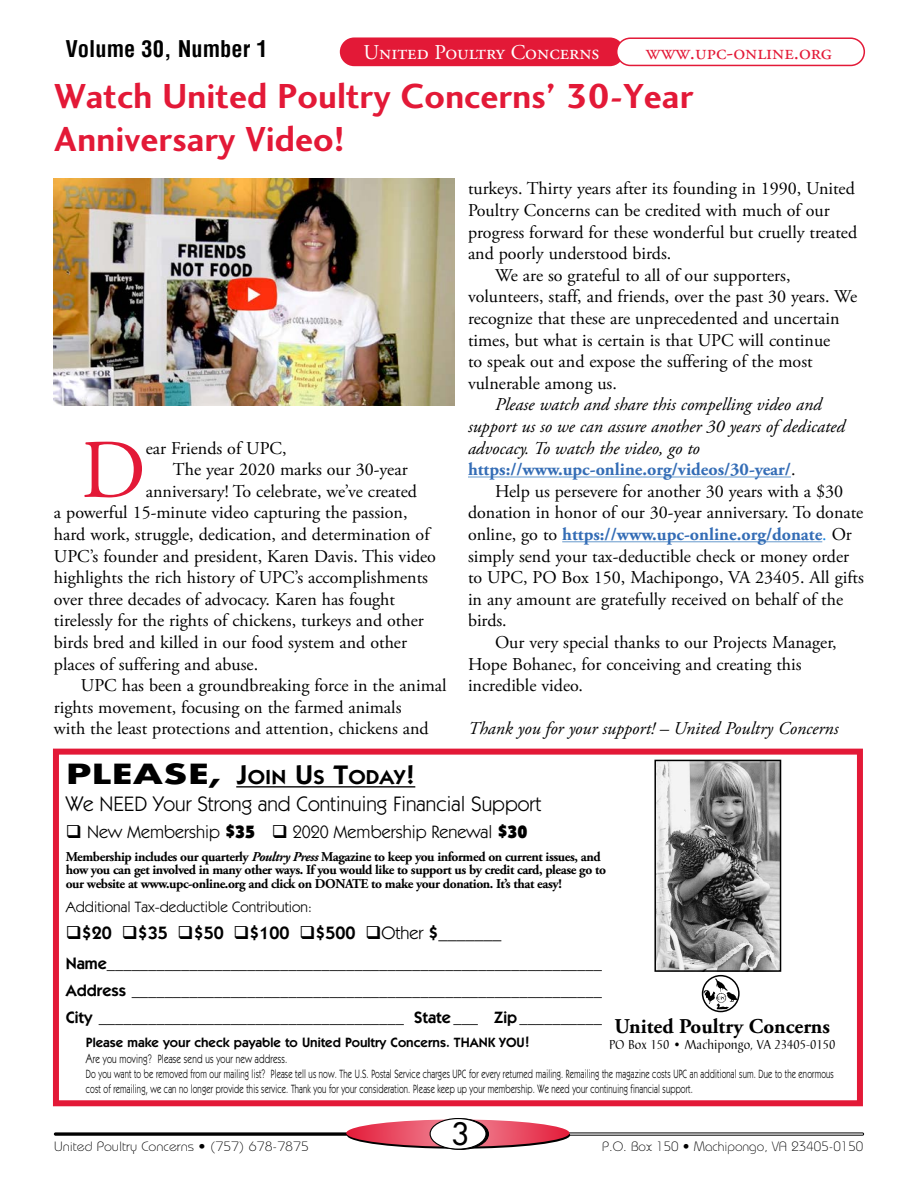
<style>
.page{position:relative;width:918px;height:1188px;background:#fff}
.page>*{position:absolute;margin:0;border:0;box-sizing:border-box;transform-origin:0 0}
.t1{font:83.1px "Adobe Garamond Pro";color:#e31937}
.t2{font:36px/43.2px "Charlotte Sans Bold Plain";color:#e31937}
.t3{font:30px "Futura";color:#000}
.t4{font:700 condensed 22.5px "Helvetica";color:#000}
.t5{font:21px "Itc Kabel";color:#000}
.t6{font:21px "Adobe Garamond Pro";color:#fff}
.t7{font:700 21px "Adobe Garamond Pro";color:#000}
.t8{font:21px "Adobe Garamond Pro";color:#e31937}
.t9{font:600 20.25px "Itc Kabel";color:#000;scale:1.1 1}
.t10{font:18px "Adobe Garamond Pro";color:#000}
.t11{font:italic 18px/21.6px "Adobe Garamond Pro";color:#000}
.t12{font:18px "Adobe Garamond Pro";letter-spacing:-.04em;color:#000}
.t13{font:700 18px "Adobe Garamond Pro";color:#346db6}
.t14{font:18px "Itc Kabel";color:#000}
.t15{font:600 18px "Itc Kabel";color:#000}
.t16{font:600 16.5px/27px "Itc Kabel";color:#000;text-align:justify}
.t17{font:15px "Itc Kabel";color:#000}
.t18{font:700 13.5px/13.5px "Adobe Garamond Pro";letter-spacing:-.03em;color:#000}
.t19{font:600 13.5px "Itc Kabel";color:#000}
.t20{font:300 13.5px "Bauhaus";color:#000;scale:1.05 1}
.t21{font:300 13.5px "Bauhaus";color:#000}
.t22{font:13.5px "Barbedor";color:#000;scale:.95 1}
.t23{font:12px/15px "Itc Kabel";letter-spacing:.02em;color:#000;scale:.75 1}
.s1{font-weight:700;font-style:normal;color:#346db6}
.s2{font-style:normal}
.s3{font-weight:400;color:#000}
.s4{font-weight:400;color:#0c87eb}
.s5{font-family:"Futura";font-weight:700;font-size:27px}
.s6{font-size:27px}
.s7{font-weight:900}
.s8{font-style:italic}
.s9{font-weight:400}
.s10{font-size:15px}
.s11{font-size:13.5px}
</style>
<div class="page">
<div style="left:54px;top:1133px;width:414px;height:3px;border:1px solid #000"></div>
<div style="left:450px;top:1133px;width:414px;height:3px;border:1px solid #000"></div>
<svg style="left:347px;top:1122px;width:223px;height:27px"></svg>
<svg style="left:346px;top:1119px;width:224px;height:28px;background:#e24e64"></svg>
<div style="left:433px;top:1119px;width:55px;height:30px;background:#000;border-radius:50%"></div>
<div style="left:432px;top:1118px;width:57px;height:32px;border:1px solid #000;border-radius:50%"></div>
<div style="left:430px;top:1119px;width:56px;height:30px;background:#fff;border-radius:50%"></div>
<div style="left:430px;top:1118px;width:57px;height:32px;border:1px solid #000;border-radius:50%"></div>
<div style="left:340px;top:37px;width:284px;height:29px;background:#e31937;border-radius:14px"></div>
<div style="left:617px;top:38px;width:247px;height:27px;background:#fff;border-radius:14px"></div>
<div style="left:616px;top:37px;width:249px;height:29px;border:2px solid #e31937;border-radius:14px"></div>
<hr style="left:468px;top:477px;width:323px;height:1px;background:#69c">
<hr style="left:562px;top:541px;width:260px;height:1px;background:#69c">
<img style="left:53px;top:179px;width:401px;height:227px">
<div style="left:702px;top:975px;width:38px;height:37px;border:2px solid #000;border-radius:50%"></div>
<img style="left:703px;top:979px;width:34px;height:30px">
<hr style="left:236px;top:786px;width:179px;height:2px;background:#000">
<div style="left:53px;top:749px;width:810px;height:357px;border:6px solid #e31937"></div>
<img style="left:657px;top:763px;width:121px;height:206px">
<div style="left:654px;top:760px;width:127px;height:212px;border:2px solid #000"></div>
<p class="t4" style="left:65px;top:34px;width:204px">Volume 30, Number 1</p>
<p class="t6" style="left:364px;top:39px;width:237px">United Poultry Concerns</p>
<p class="t8" style="left:646px;top:40px;width:188px">www.upc-online.org</p>
<h2 class="t2" style="left:54px;top:74px;width:641px">Watch United Poultry Concerns’ 30-Year<br>Anniversary Video!</h2>
<h1 class="t1" style="left:81px;top:421px;width:66px">D</h1>
<p class="t10" style="left:146px;top:437px;width:142px">ear Friends of UPC,</p>
<p class="t10" style="left:173px;top:459px;width:236px">The year 2020 marks our 30-year</p>
<p class="t10" style="left:146px;top:480px;width:273px">anniversary! To celebrate, we’ve created</p>
<p class="t10" style="left:54px;top:502px;width:355px">a powerful 15-minute video capturing the passion,</p>
<p class="t10" style="left:54px;top:523px;width:379px">hard work, struggle, dedication, and determination of</p>
<p class="t10" style="left:54px;top:545px;width:384px">UPC’s founder and president, Karen Davis. This video</p>
<p class="t10" style="left:54px;top:567px;width:376px">highlights the rich history of UPC’s accomplishments</p>
<p class="t10" style="left:54px;top:588px;width:343px">over three decades of advocacy. Karen has fought</p>
<p class="t10" style="left:54px;top:610px;width:371px">tirelessly for the rights of chickens, turkeys and other</p>
<p class="t10" style="left:54px;top:631px;width:355px">birds bred and killed in our food system and other</p>
<p class="t10" style="left:54px;top:653px;width:206px">places of suffering and abuse.</p>
<p class="t10" style="left:81px;top:675px;width:367px">UPC has been a groundbreaking force in the animal</p>
<p class="t10" style="left:54px;top:696px;width:349px">rights movement, focusing on the farmed animals</p>
<p class="t10" style="left:54px;top:718px;width:376px">with the least protections and attention, chickens and</p>
<p class="t10" style="left:468px;top:178px;width:388px">turkeys. Thirty years after its founding in 1990, United</p>
<p class="t10" style="left:468px;top:199px;width:363px">Poultry Concerns can be credited with much of our</p>
<p class="t10" style="left:468px;top:221px;width:391px">progress forward for these wonderful but cruelly treated</p>
<p class="t10" style="left:468px;top:243px;width:205px">and poorly understood birds.</p>
<p class="t10" style="left:495px;top:264px;width:297px">We are so grateful to all of our supporters,</p>
<p class="t12" style="left:468px;top:286px;width:391px">volunteers, staff, and friends, over the past 30 years. We</p>
<p class="t10" style="left:468px;top:307px;width:373px">recognize that these are unprecedented and uncertain</p>
<p class="t10" style="left:468px;top:329px;width:364px">times, but what is certain is that UPC will continue</p>
<p class="t10" style="left:468px;top:351px;width:346px">to speak out and expose the suffering of the most</p>
<p class="t10" style="left:468px;top:372px;width:150px">vulnerable among us.</p>
<p class="t11" style="left:468px;top:394px;width:379px;text-indent:27px">Please watch and share this compelling video and support us so we can assure another 30 years of dedicated advocacy. To watch the video, go to <span class="s1">https://www.upc-online.org/videos/30-year/</span><span class="s2">.</span></p>
<p class="t10" style="left:495px;top:480px;width:350px">Help us persevere for another 30 years with a $30</p>
<p class="t10" style="left:468px;top:502px;width:397px">donation in honor of our 30-year anniversary. To donate</p>
<p class="t13" style="left:468px;top:524px;width:385px"><span class="s3">online, go to</span> https://www.upc-online.org/donate<span class="s4">.</span> <span class="s3">Or</span></p>
<p class="t10" style="left:468px;top:545px;width:383px">simply send your tax-deductible check or money order</p>
<p class="t10" style="left:468px;top:567px;width:397px">to UPC, PO Box 150, Machipongo, VA 23405. All gifts</p>
<p class="t10" style="left:468px;top:588px;width:377px">in any amount are gratefully received on behalf of the</p>
<p class="t10" style="left:468px;top:610px;width:40px">birds.</p>
<p class="t10" style="left:495px;top:631px;width:343px">Our very special thanks to our Projects Manager,</p>
<p class="t10" style="left:468px;top:653px;width:335px">Hope Bohanec, for conceiving and creating this</p>
<p class="t10" style="left:468px;top:675px;width:117px">incredible video.</p>
<p class="t11" style="left:468px;top:718px;width:372px">Thank you for your support! – United Poultry Concerns</p>
<p class="t9" style="left:66px;top:765px;width:319px"><span class="s5">PLEASE,</span> <span class="s6">J</span>OIN <span class="s6">U</span>S <span class="s6">T</span>ODAY<span class="s6">!</span></p>
<p class="t5" style="left:66px;top:792px;width:477px">We NEED Your Strong and Continuing Financial Support</p>
<p class="t14" style="left:66px;top:822px;width:463px">❑ New Membership <span class="s7">$35</span> ❑ 2020 Membership Renewal <span class="s7">$30</span></p>
<p class="t18" style="left:66px;top:850px;width:542px">Membership includes our quarterly <span class="s8">Poultry Press</span> Magazine to keep you informed on current issues, and how you can get involved in many other ways. If you would like to support us by credit card, please go to our website at www.upc-online.org and click on DONATE to make your donation. It’s that easy!</p>
<p class="t17" style="left:66px;top:898px;width:248px">Additional Tax-deductible Contribution:</p>
<p class="t15" style="left:66px;top:922px;width:437px">❑$20 ❑$35 ❑$50 ❑$100 ❑$500 ❑<span class="s9">Other</span> $_______</p>
<p class="t16" style="left:66px;top:950px;width:538px">Name____________________________________________________________ Address _________________________________________________________ City _____________________________________ State ___ Zip__________</p>
<p class="t19" style="left:86px;top:1034px;width:445px">Please make your check payable to United Poultry Concerns. THANK YOU<span class="s10">!</span></p>
<p class="t23" style="left:86px;top:1052px;width:999px"><span class="s11">A</span>re you moving? Please send us your new address.<br>Do you want to be removed from our mailing list? Please tell us now. The U.S. Postal Service charges UPC for every returned mailing. Remailing the magazine costs UPC an additional sum. Due to the enormous cost of remailing, we can no longer provide this service. Thank you for your consideration. Please keep up your membership. We need your continuing financial support.</p>
<p class="t7" style="left:615px;top:1014px;width:217px">United Poultry Concerns</p>
<p class="t22" style="left:609px;top:1037px;width:240px">PO Box 150 • Machipongo, VA 23405-0150</p>
<p class="t20" style="left:54px;top:1138px;width:244px">United Poultry Concerns • (757) 678-7875</p>
<h3 class="t3" style="left:452px;top:1114px;width:19px">3</h3>
<p class="t21" style="left:602px;top:1138px;width:263px">P.O. Box 150 • Machipongo, VA 23405-0150</p>
</div>
